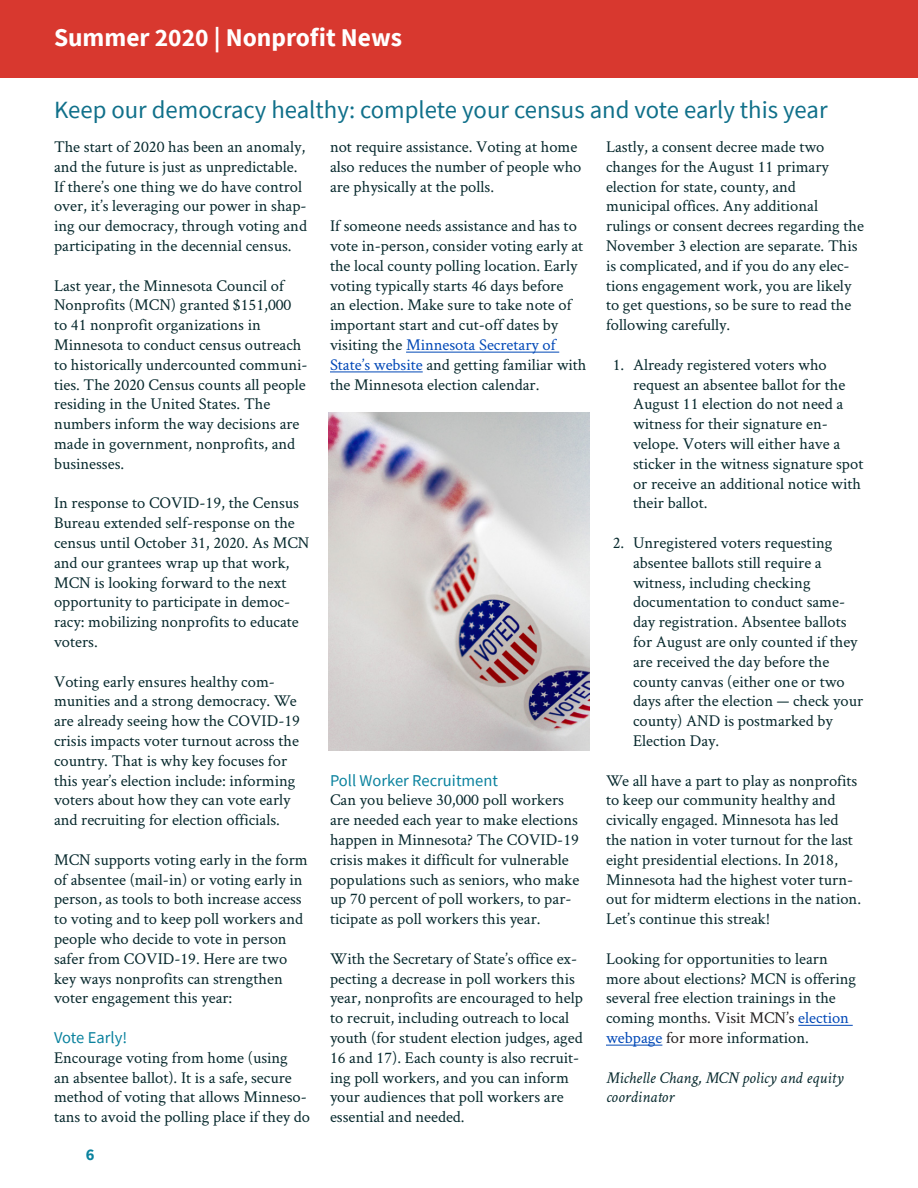
<style>
.page{position:relative;width:918px;height:1188px;background:#fff}
.page>*{position:absolute;margin:0;border:0;box-sizing:border-box;transform-origin:0 0}
.t1{font:700 25.5px "Source Sans Pro";color:#fff}
.t2{font:24.75px "Source Sans Pro";color:#10708a}
.t3{font:16.5px/19.8px "Crimson Text";color:#07292d}
.t4{font:italic 16.5px/19.8px "Crimson Text";color:#07292d}
.t5{font:16.5px "Source Sans Pro";color:#0a829e}
.t6{font:700 16.5px "Source Sans Pro";color:#0a829e}
.s1{color:#0048b7}
.s2{color:#231f20}
</style>
<div class="page">
<div style="left:0;top:0;width:918px;height:77px;background:#d8382f"></div>
<hr style="left:406px;top:352px;width:153px;height:1px;background:#0048b7">
<hr style="left:330px;top:372px;width:93px;height:1px;background:#0048b7">
<hr style="left:798px;top:1025px;width:55px;height:1px;background:#0048b7">
<hr style="left:606px;top:1045px;width:56px;height:1px;background:#0048b7">
<img style="left:328px;top:413px;width:262px;height:338px">
<p class="t1" style="left:54px;top:21px;width:350px">Summer 2020 | Nonprofit News</p>
<p class="t2" style="left:54px;top:94px;width:775px">Keep our democracy healthy: complete your census and vote early this year</p>
<p class="t3" style="left:54px;top:136px;width:255px">The start of 2020 has been an anomaly, and the future is just as unpredictable.<br>If there’s one thing we do have control over, it’s leveraging our power in shap&shy;ing our democracy, through voting and participating in the decennial census.</p>
<p class="t3" style="left:54px;top:275px;width:239px">Last year, the Minnesota Council of<br>Nonprofits (MCN) granted $151,000</p>
<p class="t3" style="left:54px;top:314px;width:208px">to 41 nonprofit organizations in</p>
<p class="t3" style="left:54px;top:334px;width:255px">Minnesota to conduct census outreach to historically undercounted communi&shy;ties. The 2020 Census counts all people residing in the United States. The numbers inform the way decisions are made in government, nonprofits, and businesses.</p>
<p class="t3" style="left:54px;top:493px;width:257px">In response to COVID-19, the Census<br>Bureau extended self-response on the census until October 31, 2020. As MCN and our grantees wrap up that work,<br>MCN is looking forward to the next opportunity to participate in democ&shy;racy: mobilizing nonprofits to educate voters.</p>
<p class="t3" style="left:54px;top:671px;width:248px">Voting early ensures healthy com&shy;munities and a strong democracy. We are already seeing how the COVID-19 crisis impacts voter turnout across the country. That is why key focuses for this year’s election include: informing voters about how they can vote early and recruiting for election officials.</p>
<p class="t3" style="left:54px;top:849px;width:255px">MCN supports voting early in the form of absentee (mail-in) or voting early in person, as tools to both increase access to voting and to keep poll workers and people who decide to vote in person safer from COVID-19. Here are two key ways nonprofits can strengthen voter engagement this year:</p>
<p class="t5" style="left:54px;top:1027px;width:75px">Vote Early!</p>
<p class="t3" style="left:54px;top:1047px;width:258px">Encourage voting from home (using<br>an absentee ballot). It is a safe, secure method of voting that allows Minneso&shy;tans to avoid the polling place if they do</p>
<p class="t3" style="left:330px;top:136px;width:253px">not require assistance. Voting at home also reduces the number of people who are physically at the polls.</p>
<p class="t3" style="left:330px;top:215px;width:255px">If someone needs assistance and has to vote in-person, consider voting early at the local county polling location. Early voting typically starts 46 days before<br>an election. Make sure to take note of important start and cut-off dates by</p>
<p class="t3" style="left:330px;top:334px;width:258px">visiting the <span class="s1">Minnesota Secretary of<br>State’s website</span> and getting familiar with the Minnesota election calendar.</p>
<p class="t3" style="left:606px;top:136px;width:224px">Lastly, a consent decree made two changes for the August 11 primary</p>
<p class="t3" style="left:606px;top:176px;width:191px">election for state, county, and</p>
<p class="t3" style="left:606px;top:196px;width:214px">municipal offices. Any additional</p>
<p class="t3" style="left:606px;top:215px;width:259px">rulings or consent decrees regarding the November 3 election are separate. This is complicated, and if you do any elec&shy;tions engagement work, you are likely to get questions, so be sure to read the following carefully.</p>
<p class="t3" style="left:633px;top:354px;width:232px;text-indent:-20px">1. Already registered voters who request an absentee ballot for the<br>August 11 election do not need a witness for their signature en&shy;velope. Voters will either have a sticker in the witness signature spot or receive an additional notice with their ballot.</p>
<p class="t3" style="left:613px;top:532px;width:221px">2. Unregistered voters requesting</p>
<p class="t3" style="left:633px;top:552px;width:190px">absentee ballots still require a</p>
<p class="t3" style="left:633px;top:572px;width:179px">witness, including checking</p>
<p class="t3" style="left:633px;top:592px;width:232px">documentation to conduct same&shy;day registration. Absentee ballots for August are only counted if they are received the day before the county canvas (either one or two days after the election — check your county) AND is postmarked by<br>Election Day.</p>
<p class="t3" style="left:606px;top:770px;width:257px">We all have a part to play as nonprofits to keep our community healthy and civically engaged. Minnesota has led the nation in voter turnout for the last eight presidential elections. In 2018, Minnesota had the highest voter turn&shy;out for midterm elections in the nation.<br>Let’s continue this streak!</p>
<p class="t3" style="left:606px;top:948px;width:252px">Looking for opportunities to learn more about elections? MCN is offering several free election trainings in the coming mont<span class="s2">hs. Visit MCN’s</span> <span class="s1">election webpage</span> <span class="s2">for more</span> information.</p>
<p class="t4" style="left:606px;top:1068px;width:239px">Michelle Chang, MCN policy and equity coordinator</p>
<p class="t5" style="left:330px;top:770px;width:170px">Poll Worker Recruitment</p>
<p class="t3" style="left:330px;top:790px;width:251px">Can you believe 30,000 poll workers are needed each year to make elections happen in Minnesota? The COVID-19 crisis makes it difficult for vulnerable populations such as seniors, who make up 70 percent of poll workers, to par&shy;ticipate as poll workers this year.</p>
<p class="t3" style="left:330px;top:948px;width:254px">With the Secretary of State’s office ex&shy;pecting a decrease in poll workers this year, nonprofits are encouraged to help to recruit, including outreach to local youth (for student election judges, aged 16 and 17). Each county is also recruit&shy;ing poll workers, and you can inform your audiences that poll workers are essential and needed.</p>
<p class="t6" style="left:86px;top:1143px;width:10px">6</p>
</div>
